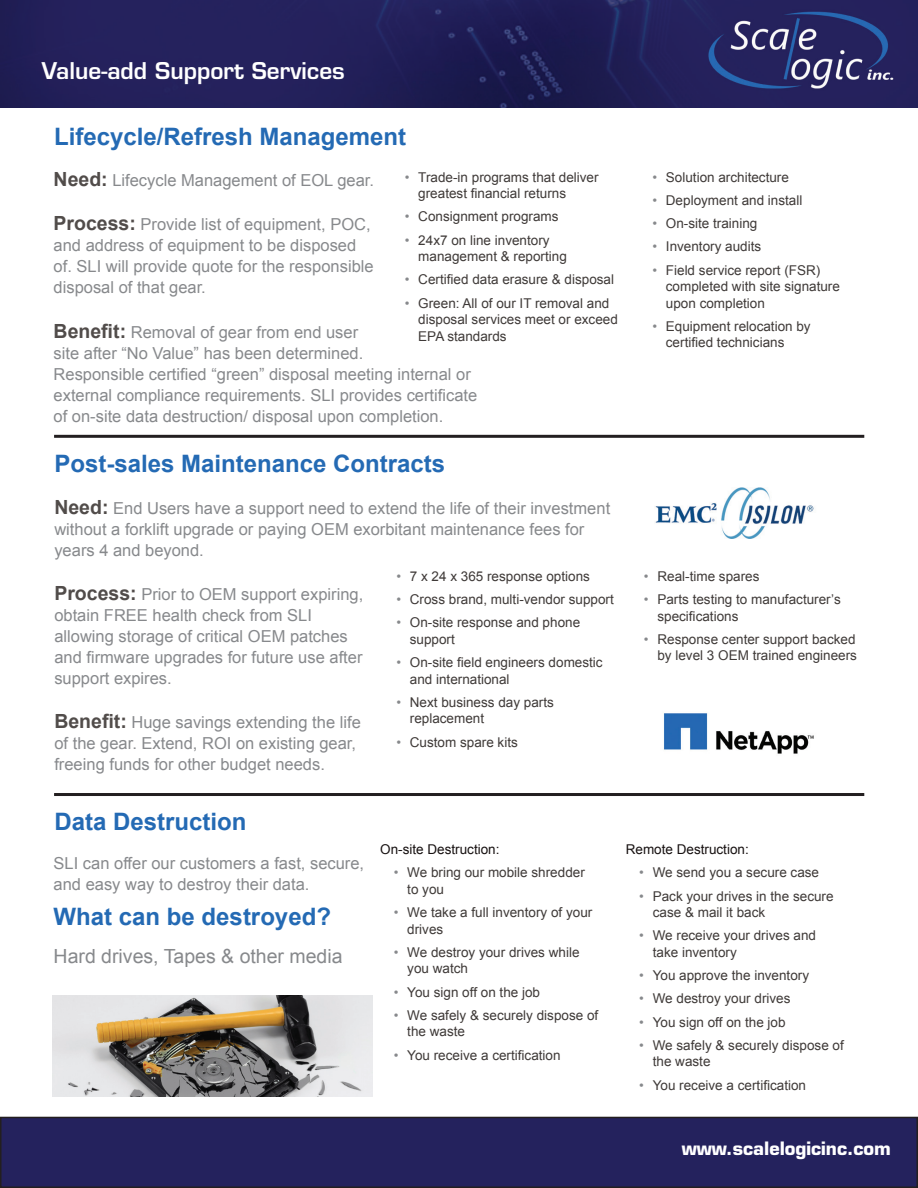
<style>
.page{position:relative;width:918px;height:1188px;background:#fff}
.page>*{position:absolute;margin:0;border:0;box-sizing:border-box;transform-origin:0 0}
.t1{font:700 24px "Arial";color:#246ab4}
.t2{font:600 22.5px "Eurostile";color:#fff}
.t3{font:19.5px "Arial";color:#87898c}
.t4{font:700 18px "Eurostile";color:#fff}
.t5{font:16.5px/21px "Arial";color:#87898c}
.t6{font:13.5px/16.5px "Arial";color:#3f3a38}
.t7{font:13.5px "Arial";color:#171111}
.s1{color:#87898c}
.s2{font-weight:700;font-size:19.5px;color:#514c4a}
</style>
<div class="page">
<div style="left:54px;top:793px;width:810px;height:3px;border:2px solid #231f20"></div>
<div style="left:54px;top:435px;width:810px;height:3px;border:2px solid #231f20"></div>
<div style="left:1px;top:1117px;width:916px;height:70px;background:#24225d"></div>
<div style="left:0;top:1117px;width:918px;height:71px;border:2px solid #231f20"></div>
<img style="left:0;top:0;width:918px;height:108px">
<img style="left:655px;top:487px;width:159px;height:51px">
<img style="left:664px;top:713px;width:150px;height:41px">
<img style="left:53px;top:996px;width:320px;height:100px">
<h2 class="t2" style="left:42px;top:57px;width:304px">Value-add Support Services</h2>
<h1 class="t1" style="left:54px;top:121px;width:354px">Lifecycle/Refresh Management</h1>
<p class="t6" style="left:418px;top:169px;width:182px;text-indent:-14px"><span class="s1">•</span> Trade-in programs that deliver greatest financial returns</p>
<p class="t6" style="left:405px;top:209px;width:155px"><span class="s1">•</span> Consignment programs</p>
<p class="t6" style="left:418px;top:232px;width:150px;text-indent:-14px"><span class="s1">•</span> 24x7 on line inventory management &amp; reporting</p>
<p class="t6" style="left:405px;top:272px;width:211px"><span class="s1">•</span> Certified data erasure &amp; disposal</p>
<p class="t6" style="left:418px;top:295px;width:201px;text-indent:-14px"><span class="s1">•</span> Green: All of our IT removal and disposal services meet or exceed<br>EPA standards</p>
<p class="t5" style="left:54px;top:170px;width:322px"><span class="s2">Need:</span> Lifecycle Management of EOL gear.</p>
<p class="t5" style="left:54px;top:214px;width:322px"><span class="s2">Process:</span> Provide list of equipment, POC, and address of equipment to be disposed of. SLI will provide quote for the responsible disposal of that gear.</p>
<p class="t5" style="left:54px;top:321px;width:425px"><span class="s2">Benefit:</span> Removal of gear from end user<br>site after “No Value” has been determined.<br>Responsible certified “green” disposal meeting internal or external compliance requirements. SLI provides certificate of on-site data destruction/ disposal upon completion.</p>
<h1 class="t1" style="left:54px;top:448px;width:392px">Post-sales Maintenance Contracts</h1>
<p class="t5" style="left:54px;top:497px;width:557px"><span class="s2">Need:</span> End Users have a support need to extend the life of their investment without a forklift upgrade or paying OEM exorbitant maintenance fees for years 4 and beyond.</p>
<p class="t5" style="left:54px;top:584px;width:310px"><span class="s2">Process:</span> Prior to OEM support expiring, obtain FREE health check from SLI allowing storage of critical OEM patches and firmware upgrades for future use after support expires.</p>
<p class="t5" style="left:54px;top:712px;width:308px"><span class="s2">Benefit:</span> Huge savings extending the life of the gear. Extend, ROI on existing gear, freeing funds for other budget needs.</p>
<p class="t6" style="left:396px;top:568px;width:195px"><span class="s1">•</span> 7 x 24 x 365 response options</p>
<p class="t6" style="left:396px;top:591px;width:219px"><span class="s1">•</span> Cross brand, multi-vendor support</p>
<p class="t6" style="left:410px;top:615px;width:172px;text-indent:-14px"><span class="s1">•</span> On-site response and phone support</p>
<p class="t6" style="left:410px;top:654px;width:194px;text-indent:-14px"><span class="s1">•</span> On-site field engineers domestic and international</p>
<p class="t6" style="left:410px;top:694px;width:146px;text-indent:-14px"><span class="s1">•</span> Next business day parts replacement</p>
<p class="t6" style="left:396px;top:734px;width:123px"><span class="s1">•</span> Custom spare kits</p>
<p class="t6" style="left:652px;top:169px;width:138px"><span class="s1">•</span> Solution architecture</p>
<p class="t6" style="left:652px;top:192px;width:152px"><span class="s1">•</span> Deployment and install</p>
<p class="t6" style="left:652px;top:215px;width:107px"><span class="s1">•</span> On-site training</p>
<p class="t6" style="left:652px;top:239px;width:110px"><span class="s1">•</span> Inventory audits</p>
<p class="t6" style="left:666px;top:262px;width:176px;text-indent:-14px"><span class="s1">•</span> Field service report (FSR) completed with site signature upon completion</p>
<p class="t6" style="left:666px;top:318px;width:146px;text-indent:-14px"><span class="s1">•</span> Equipment relocation by certified technicians</p>
<p class="t6" style="left:644px;top:568px;width:117px"><span class="s1">•</span> Real-time spares</p>
<p class="t6" style="left:657px;top:591px;width:185px;text-indent:-14px"><span class="s1">•</span> Parts testing to manufacturer’s specifications</p>
<p class="t6" style="left:644px;top:631px;width:215px;text-align:right"><span class="s1">•</span> Response center support backed by level 3 OEM trained engineers</p>
<h1 class="t1" style="left:54px;top:805px;width:194px">Data Destruction</h1>
<p class="t5" style="left:54px;top:853px;width:312px">SLI can offer our customers a fast, secure, and easy way to destroy their data.</p>
<h1 class="t1" style="left:54px;top:901px;width:279px">What can be destroyed?</h1>
<h3 class="t3" style="left:54px;top:943px;width:291px">Hard drives, Tapes &amp; other media</h3>
<p class="t7" style="left:380px;top:841px;width:121px">On-site Destruction:</p>
<p class="t6" style="left:407px;top:865px;width:179px;text-indent:-14px"><span class="s1">•</span> We bring our mobile shredder to you</p>
<p class="t6" style="left:407px;top:904px;width:187px;text-indent:-14px"><span class="s1">•</span> We take a full inventory of your drives</p>
<p class="t6" style="left:407px;top:944px;width:174px;text-indent:-14px"><span class="s1">•</span> We destroy your drives while you watch</p>
<p class="t6" style="left:394px;top:984px;width:148px"><span class="s1">•</span> You sign off on the job</p>
<p class="t6" style="left:407px;top:1007px;width:193px;text-indent:-13px"><span class="s1">•</span> We safely &amp; securely dispose of the waste</p>
<p class="t6" style="left:394px;top:1047px;width:168px"><span class="s1">•</span> You receive a certification</p>
<p class="t7" style="left:626px;top:841px;width:125px">Remote Destruction:</p>
<p class="t6" style="left:639px;top:865px;width:181px"><span class="s1">•</span> We send you a secure case</p>
<p class="t6" style="left:653px;top:888px;width:182px;text-indent:-14px"><span class="s1">•</span> Pack your drives in the secure case &amp; mail it back</p>
<p class="t6" style="left:653px;top:928px;width:165px;text-indent:-14px"><span class="s1">•</span> We receive your drives and take inventory</p>
<p class="t6" style="left:639px;top:967px;width:171px"><span class="s1">•</span> You approve the inventory</p>
<p class="t6" style="left:639px;top:991px;width:153px"><span class="s1">•</span> We destroy your drives</p>
<p class="t6" style="left:639px;top:1014px;width:148px"><span class="s1">•</span> You sign off on the job</p>
<p class="t6" style="left:653px;top:1037px;width:193px;text-indent:-14px"><span class="s1">•</span> We safely &amp; securely dispose of the waste</p>
<p class="t6" style="left:639px;top:1077px;width:168px"><span class="s1">•</span> You receive a certification</p>
<h3 class="t4" style="left:682px;top:1137px;width:211px">www.scalelogicinc.com</h3>
</div>
